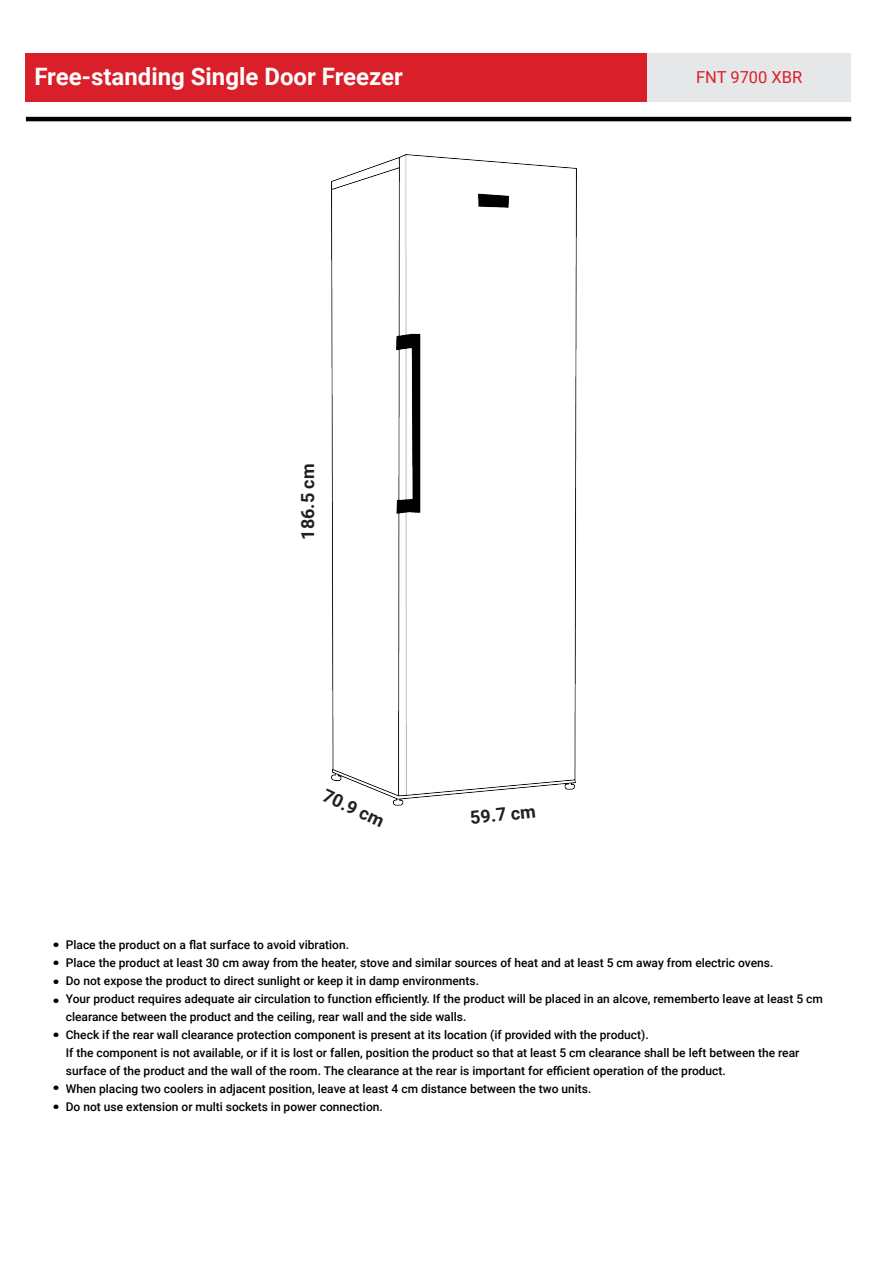
<style>
.page{position:relative;width:893px;height:1263px;background:#fff}
.page>*{position:absolute;margin:0;border:0;box-sizing:border-box;transform-origin:0 0}
.t1{font:900 27px "Roboto";color:#000}
.t2{font:700 24px "Roboto";color:#fff}
.t3{font:700 18px "Roboto";color:#231f20}
.t4{font:16.5px "Roboto";color:#d91f2a}
.t5{font:500 12px/18px "Roboto";color:#000}
</style>
<div class="page">
<div style="left:25px;top:54px;width:622px;height:48px;background:#d91f2a"></div>
<div style="left:647px;top:54px;width:204px;height:48px;background:#e6e7e9"></div>
<hr style="left:26px;top:117px;width:825px;height:4px;background:#000">
<img style="left:331px;top:154px;width:245px;height:651px">
<p class="t2" style="left:34px;top:59px;width:370px">Free-standing Single Door Freezer</p>
<p class="t4" style="left:696px;top:65px;width:108px">FNT 9700 XBR</p>
<p class="t3" style="left:295px;top:540px;width:78px;rotate:-90deg">186.5 cm</p>
<p class="t3" style="left:329px;top:783px;width:67px;rotate:25deg">70.9 cm</p>
<p class="t3" style="left:469px;top:805px;width:67px;rotate:-6deg">59.7 cm</p>
<p class="t5" style="left:66px;top:935px;width:285px">Place the product on a flat surface to avoid vibration.</p>
<p class="t5" style="left:66px;top:953px;width:709px">Place the product at least 30 cm away from the heater, stove and similar sources of heat and at least 5 cm away from electric ovens.</p>
<p class="t5" style="left:66px;top:971px;width:415px">Do not expose the product to direct sunlight or keep it in damp environments.</p>
<p class="t5" style="left:66px;top:989px;width:759px">Your product requires adequate air circulation to function efficiently. If the product will be placed in an alcove, rememberto leave at least 5 cm clearance between the product and the ceiling, rear wall and the side walls.</p>
<p class="t5" style="left:66px;top:1025px;width:584px">Check if the rear wall clearance protection component is present at its location (if provided with the product).</p>
<p class="t5" style="left:66px;top:1043px;width:735px">If the component is not available, or if it is lost or fallen, position the product so that at least 5 cm clearance shall be left between the rear</p>
<p class="t5" style="left:66px;top:1061px;width:662px">surface of the product and the wall of the room. The clearance at the rear is important for efficient operation of the product.</p>
<p class="t5" style="left:66px;top:1079px;width:527px">When placing two coolers in adjacent position, leave at least 4 cm distance between the two units.</p>
<p class="t5" style="left:66px;top:1097px;width:319px">Do not use extension or multi sockets in power connection.</p>
<p class="t1" style="left:52px;top:919px;width:10px">.</p>
<p class="t1" style="left:52px;top:955px;width:10px">.</p>
<p class="t1" style="left:52px;top:974px;width:10px">.</p>
<p class="t1" style="left:52px;top:1009px;width:10px">.</p>
<p class="t1" style="left:52px;top:937px;width:10px">.</p>
<p class="t1" style="left:52px;top:1062px;width:10px">.</p>
<p class="t1" style="left:52px;top:1080px;width:10px">.</p>
</div>
